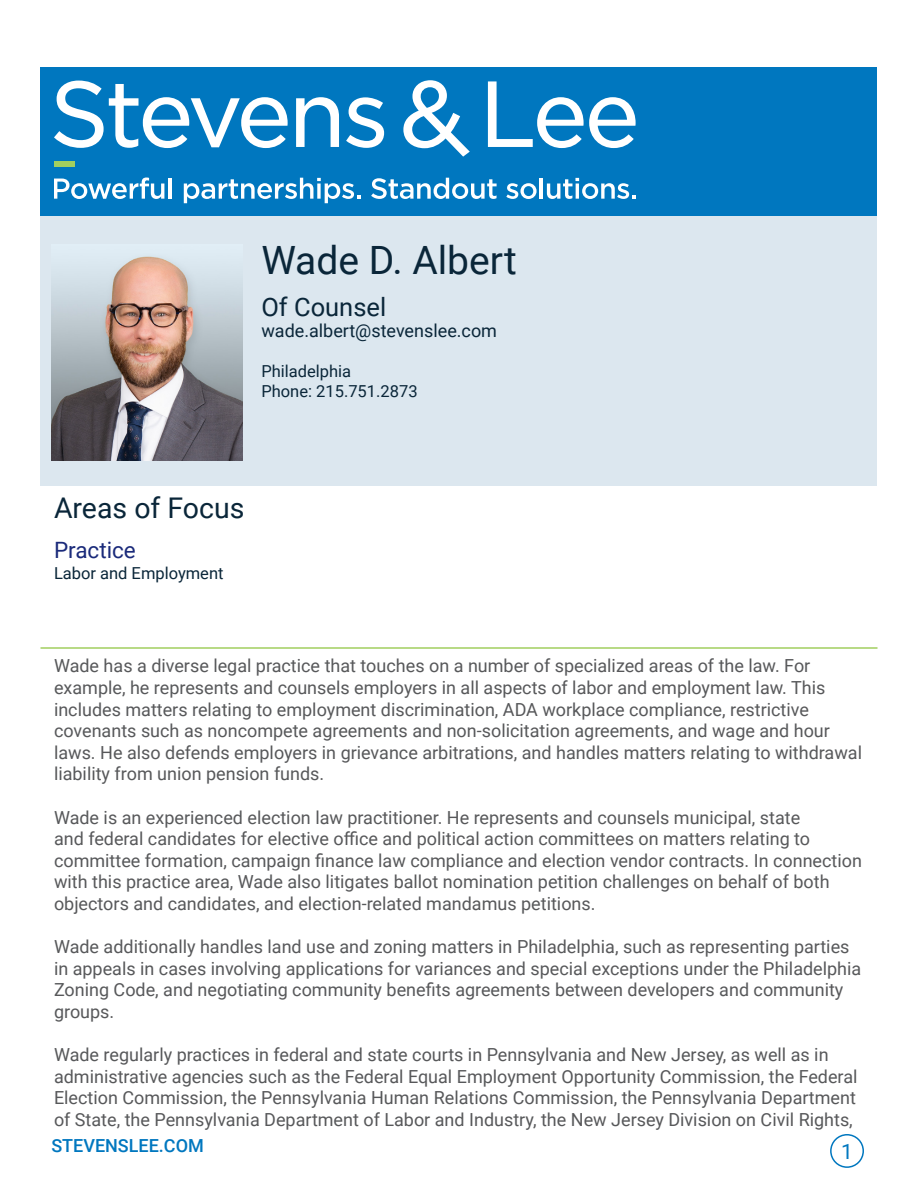
<style>
.page{position:relative;width:918px;height:1188px;background:#fff}
.page>*{position:absolute;margin:0;border:0;box-sizing:border-box;transform-origin:0 0}
.t1{font:39px "Roboto";color:#0a2639}
.t2{font:28.5px "Roboto";color:#0a2639}
.t3{font:25.5px "Roboto";color:#0a2639}
.t4{font:22.5px "Roboto";color:#1a2a7a}
.t5{font:21px "Roboto";color:#0077bf}
.t6{font:18px/21.6px "Roboto";color:#57585a}
.t7{font:18px "Roboto";color:#0a2639}
.t8{font:500 18px "Roboto";color:#0077bf}
.t9{font:16.5px/19.8px "Roboto";color:#0a2639}
</style>
<div class="page">
<div style="left:830px;top:1134px;width:34px;height:34px;border:2px solid #0077bf;border-radius:50%"></div>
<div style="left:40px;top:68px;width:838px;height:148px;background:#0077bf"></div>
<svg style="left:54px;top:81px;width:234px;height:67px"></svg>
<svg style="left:296px;top:97px;width:43px;height:50px"></svg>
<svg style="left:346px;top:97px;width:38px;height:51px"></svg>
<svg style="left:488px;top:81px;width:148px;height:67px"></svg>
<svg style="left:403px;top:80px;width:67px;height:77px"></svg>
<svg style="left:54px;top:178px;width:110px;height:21px"></svg>
<hr style="left:168px;top:178px;width:4px;height:21px;background:#fff">
<svg style="left:184px;top:178px;width:176px;height:25px"></svg>
<svg style="left:371px;top:178px;width:126px;height:21px"></svg>
<svg style="left:506px;top:183px;width:31px;height:16px"></svg>
<hr style="left:540px;top:178px;width:3px;height:21px;background:#fff">
<svg style="left:547px;top:178px;width:89px;height:21px"></svg>
<div style="left:40px;top:216px;width:838px;height:270px;background:#dce7ef"></div>
<div style="left:54px;top:161px;width:21px;height:5px;background:#a2cf5f"></div>
<hr style="left:40px;top:647px;width:838px;height:2px;background:#a2cf5f">
<img style="left:52px;top:256px;width:191px;height:204px">
<p class="t1" style="left:261px;top:233px;width:257px">Wade D. Albert</p>
<p class="t3" style="left:261px;top:289px;width:126px">Of Counsel</p>
<p class="t7" style="left:261px;top:318px;width:237px">wade.albert@stevenslee.com</p>
<p class="t9" style="left:261px;top:361px;width:158px">Philadelphia<br>Phone: 215.751.2873</p>
<p class="t2" style="left:54px;top:488px;width:192px">Areas of Focus</p>
<p class="t4" style="left:54px;top:535px;width:83px">Practice</p>
<p class="t9" style="left:54px;top:563px;width:171px">Labor and Employment</p>
<p class="t6" style="left:54px;top:654px;width:810px">Wade has a diverse legal practice that touches on a number of specialized areas of the law. For example, he represents and counsels employers in all aspects of labor and employment law. This includes matters relating to employment discrimination, ADA workplace compliance, restrictive covenants such as noncompete agreements and non-solicitation agreements, and wage and hour laws. He also defends employers in grievance arbitrations, and handles matters relating to withdrawal liability from union pension funds.</p>
<p class="t6" style="left:54px;top:806px;width:810px">Wade is an experienced election law practitioner. He represents and counsels municipal, state<br>and federal candidates for elective office and political action committees on matters relating to committee formation, campaign finance law compliance and election vendor contracts. In connection with this practice area, Wade also litigates ballot nomination petition challenges on behalf of both objectors and candidates, and election-related mandamus petitions.</p>
<p class="t6" style="left:54px;top:935px;width:809px">Wade additionally handles land use and zoning matters in Philadelphia, such as representing parties in appeals in cases involving applications for variances and special exceptions under the Philadelphia Zoning Code, and negotiating community benefits agreements between developers and community groups.</p>
<p class="t6" style="left:54px;top:1043px;width:805px">Wade regularly practices in federal and state courts in Pennsylvania and New Jersey, as well as in administrative agencies such as the Federal Equal Employment Opportunity Commission, the Federal Election Commission, the Pennsylvania Human Relations Commission, the Pennsylvania Department of State, the Pennsylvania Department of Labor and Industry, the New Jersey Division on Civil Rights,</p>
<p class="t5" style="left:841px;top:1137px;width:13px">1</p>
<p class="t8" style="left:51px;top:1133px;width:154px">STEVENSLEE.COM</p>
</div>
